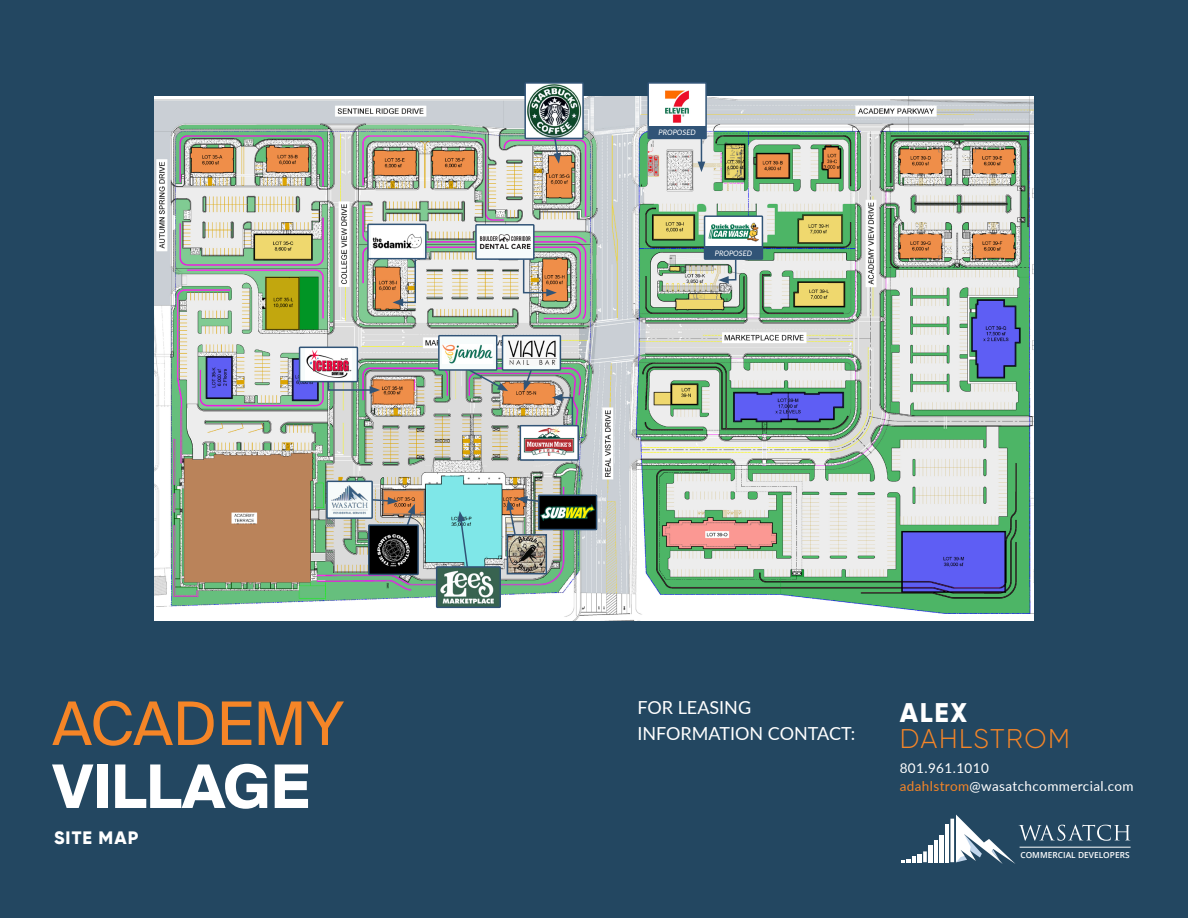
<style>
.page{position:relative;width:1188px;height:918px;background:#234761}
.page>*{position:absolute;margin:0;border:0;box-sizing:border-box;transform-origin:0 0}
.t1{font:60px "Suisse Intl";color:#f58527}
.t2{font:700 60px "Suisse Intl";color:#fff}
.t3{font:300 27px "Gilroy";letter-spacing:.06em;color:#f58527}
.t4{font:800 27px "Gilroy";color:#fff}
.t5{font:18px/25.5px "Lato";color:#fff}
.t6{font:800 18px "Gilroy";letter-spacing:.06em;color:#fff}
.t7{font:13.5px "Lato";letter-spacing:.03em;color:#fff}
.t8{font:600 8.25px "Open Sans";letter-spacing:.005em;color:#fff}
.t9{font:italic 7.5px "Lato";color:#fff}
.s1{color:#f58527}
</style>
<div class="page">
<hr style="left:940px;top:836px;width:3px;height:26px;background:#fff">
<svg style="left:901px;top:841px;width:37px;height:21px"></svg>
<svg style="left:945px;top:815px;width:185px;height:49px"></svg>
<hr style="left:1020px;top:847px;width:111px;height:1px;background:#fff">
<img style="left:154px;top:96px;width:880px;height:525px">
<svg style="left:553px;top:139px;width:8px;height:25px"></svg>
<svg style="left:698px;top:139px;width:7px;height:33px"></svg>
<svg style="left:522px;top:258px;width:35px;height:39px"></svg>
<svg style="left:718px;top:260px;width:19px;height:24px"></svg>
<svg style="left:552px;top:394px;width:22px;height:31px"></svg>
<svg style="left:393px;top:259px;width:24px;height:47px"></svg>
<svg style="left:327px;top:379px;width:53px;height:15px"></svg>
<svg style="left:524px;top:371px;width:9px;height:20px"></svg>
<svg style="left:466px;top:367px;width:42px;height:24px"></svg>
<svg style="left:506px;top:496px;width:75px;height:41px"></svg>
<svg style="left:457px;top:511px;width:12px;height:55px"></svg>
<svg style="left:405px;top:504px;width:10px;height:20px"></svg>
<svg style="left:373px;top:497px;width:25px;height:8px"></svg>
<img style="left:527px;top:85px;width:54px;height:51px">
<div style="left:524px;top:82px;width:60px;height:57px;border:2px solid #315477"></div>
<div style="left:648px;top:83px;width:58px;height:55px;background:#fff"></div>
<img style="left:665px;top:91px;width:24px;height:31px">
<div style="left:647px;top:82px;width:60px;height:57px;border:2px solid #315477"></div>
<div style="left:476px;top:225px;width:58px;height:34px;background:#f6fbfb"></div>
<img style="left:480px;top:234px;width:51px;height:14px">
<div style="left:475px;top:224px;width:60px;height:36px;border:2px solid #315477"></div>
<div style="left:705px;top:216px;width:57px;height:43px;background:#fff"></div>
<img style="left:708px;top:222px;width:51px;height:20px">
<div style="left:704px;top:215px;width:59px;height:45px;border:2px solid #315477"></div>
<img style="left:523px;top:428px;width:53px;height:30px">
<div style="left:520px;top:425px;width:59px;height:36px;border:2px solid #315477"></div>
<div style="left:539px;top:495px;width:58px;height:35px;background:#000"></div>
<img style="left:541px;top:505px;width:53px;height:15px">
<div style="left:538px;top:494px;width:59px;height:36px;border:2px solid #315477"></div>
<div style="left:503px;top:336px;width:57px;height:34px;background:#f6fbfb"></div>
<img style="left:508px;top:340px;width:49px;height:25px">
<div style="left:502px;top:335px;width:59px;height:36px;border:2px solid #315477"></div>
<img style="left:439px;top:569px;width:59px;height:36px">
<div style="left:436px;top:566px;width:65px;height:42px;border:2px solid #315477"></div>
<img style="left:510px;top:537px;width:34px;height:34px">
<div style="left:507px;top:534px;width:40px;height:40px;border:2px solid #315477"></div>
<img style="left:371px;top:527px;width:45px;height:45px">
<div style="left:368px;top:524px;width:51px;height:51px;border:2px solid #315477"></div>
<div style="left:327px;top:481px;width:45px;height:37px;background:#f6fbfb"></div>
<img style="left:332px;top:485px;width:36px;height:29px">
<div style="left:326px;top:481px;width:47px;height:38px;border:2px solid #315477"></div>
<div style="left:439px;top:336px;width:58px;height:34px;background:#f6fbfb"></div>
<img style="left:443px;top:345px;width:50px;height:19px">
<div style="left:438px;top:335px;width:59px;height:36px;border:2px solid #315477"></div>
<div style="left:368px;top:224px;width:58px;height:35px;background:#fff"></div>
<img style="left:372px;top:233px;width:50px;height:16px">
<div style="left:367px;top:224px;width:60px;height:35px;border:2px solid #315477"></div>
<div style="left:300px;top:347px;width:57px;height:35px;background:#f6fbfb"></div>
<img style="left:306px;top:350px;width:46px;height:28px">
<div style="left:299px;top:347px;width:59px;height:35px;border:2px solid #315477"></div>
<div style="left:649px;top:126px;width:56px;height:13px;background:#315477"></div>
<div style="left:705px;top:246px;width:57px;height:13px;background:#315477"></div>
<p class="t1" style="left:52px;top:689px;width:293px">ACADEMY</p>
<p class="t2" style="left:52px;top:752px;width:260px">VILLAGE</p>
<p class="t6" style="left:54px;top:826px;width:86px">SITE MAP</p>
<p class="t9" style="left:659px;top:127px;width:39px">PROPOSED</p>
<p class="t9" style="left:715px;top:248px;width:39px">PROPOSED</p>
<p class="t5" style="left:637px;top:694px;width:219px">FOR LEASING<br>INFORMATION CONTACT:</p>
<p class="t4" style="left:900px;top:695px;width:69px">ALEX</p>
<p class="t3" style="left:900px;top:722px;width:171px">DAHLSTROM</p>
<p class="t7" style="left:900px;top:758px;width:91px">801.961.1010</p>
<p class="t7" style="left:900px;top:776px;width:235px"><span class="s1">adahlstrom</span>@wasatchcommercial.com</p>
<p class="t8" style="left:1020px;top:850px;width:111px">COMMERCIAL DEVELOPERS</p>
</div>
